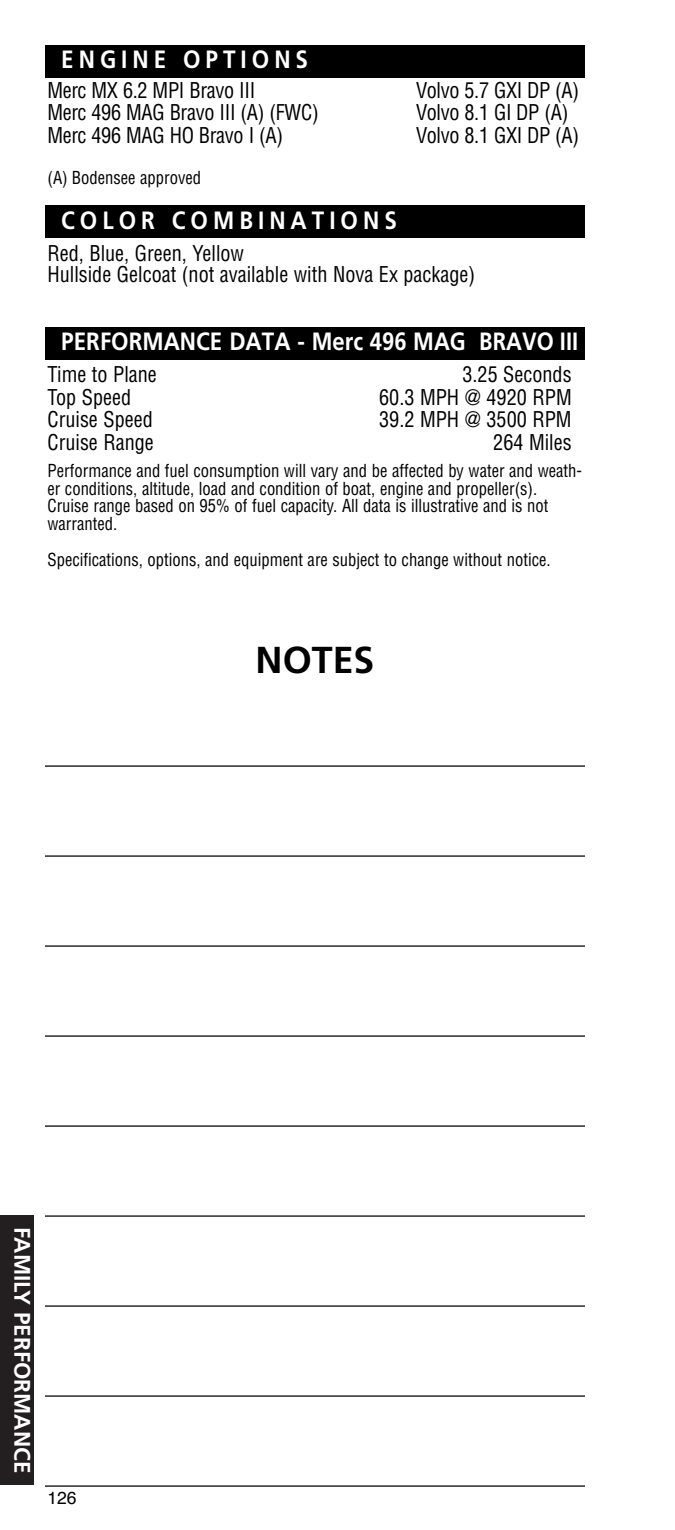
<style>
.page{position:relative;width:675px;height:1530px;background:#fff}
.page>*{position:absolute;margin:0;border:0;box-sizing:border-box;transform-origin:0 0}
.t1{font:700 37.5px "Frutiger";color:#000}
.t2{font:700 25px "Frutiger";color:#fff;scale:.9 1}
.t3{font:700 25px "Frutiger";letter-spacing:.22em;color:#fff;scale:.9 1}
.t4{font:700 22.5px "Frutiger";color:#fff}
.t5{font:condensed 21.25px/21.2px "Helvetica";color:#000;scale:.95 1}
.t6{font:condensed 17.5px/17.5px "Helvetica";color:#000;scale:.95 1}
.t7{font:17.5px "Helvetica";color:#000}
</style>
<div class="page">
<div style="left:0;top:1215px;width:34px;height:270px;background:#231f20"></div>
<hr style="left:45px;top:765px;width:540px;height:2px;background:#000">
<hr style="left:45px;top:855px;width:540px;height:2px;background:#000">
<hr style="left:45px;top:945px;width:540px;height:2px;background:#000">
<hr style="left:45px;top:1035px;width:540px;height:2px;background:#000">
<hr style="left:45px;top:1125px;width:540px;height:2px;background:#000">
<hr style="left:45px;top:1215px;width:540px;height:2px;background:#000">
<hr style="left:45px;top:1305px;width:540px;height:2px;background:#000">
<hr style="left:45px;top:1395px;width:540px;height:2px;background:#000">
<hr style="left:45px;top:1485px;width:540px;height:2px;background:#000">
<div style="left:45px;top:45px;width:540px;height:32px;background:#000"></div>
<div style="left:45px;top:328px;width:540px;height:32px;background:#000"></div>
<div style="left:45px;top:206px;width:540px;height:32px;background:#000"></div>
<h2 class="t3" style="left:61px;top:49px;width:276px">ENGINE OPTIONS</h2>
<p class="t5" style="left:48px;top:81px;width:220px">Merc MX 6.2 MPI Bravo III</p>
<p class="t5" style="left:416px;top:81px;width:173px">Volvo 5.7 GXI DP (A)</p>
<p class="t5" style="left:48px;top:104px;width:287px">Merc 496 MAG Bravo III (A) (FWC)</p>
<p class="t5" style="left:416px;top:104px;width:162px">Volvo 8.1 GI DP (A)</p>
<p class="t5" style="left:48px;top:126px;width:250px">Merc 496 MAG HO Bravo I (A)</p>
<p class="t5" style="left:416px;top:126px;width:173px">Volvo 8.1 GXI DP (A)</p>
<p class="t6" style="left:48px;top:170px;width:163px">(A) Bodensee approved</p>
<h2 class="t3" style="left:61px;top:210px;width:374px">COLOR COMBINATIONS</h2>
<p class="t5" style="left:48px;top:244px;width:452px">Red, Blue, Green, Yellow<br>Hullside Gelcoat (not available with Nova Ex package)</p>
<h2 class="t2" style="left:61px;top:332px;width:576px">PERFORMANCE DATA - Merc 496 MAG BRAVO III</h2>
<p class="t5" style="left:48px;top:365px;width:117px">Time to Plane</p>
<p class="t5" style="left:462px;top:365px;width:117px">3.25 Seconds</p>
<p class="t5" style="left:48px;top:388px;width:90px">Top Speed</p>
<p class="t5" style="left:379px;top:388px;width:204px">60.3 MPH @ 4920 RPM</p>
<p class="t5" style="left:48px;top:410px;width:112px">Cruise Speed</p>
<p class="t5" style="left:379px;top:410px;width:204px">39.2 MPH @ 3500 RPM</p>
<p class="t5" style="left:48px;top:433px;width:114px">Cruise Range</p>
<p class="t5" style="left:493px;top:433px;width:84px">264 Miles</p>
<p class="t6" style="left:48px;top:463px;width:564px">Performance and fuel consumption will vary and be affected by water and weath&shy;er conditions, altitude, load and condition of boat, engine and propeller(s).<br>Cruise range based on 95% of fuel capacity. All data is illustrative and is not warranted.</p>
<p class="t6" style="left:48px;top:552px;width:531px">Specifications, options, and equipment are subject to change without notice.</p>
<h1 class="t1" style="left:256px;top:645px;width:120px">NOTES</h1>
<p class="t4" style="left:31px;top:1227px;width:248px;rotate:90deg">FAMILY PERFORMANCE</p>
<p class="t7" style="left:48px;top:1491px;width:31px">126</p>
</div>
